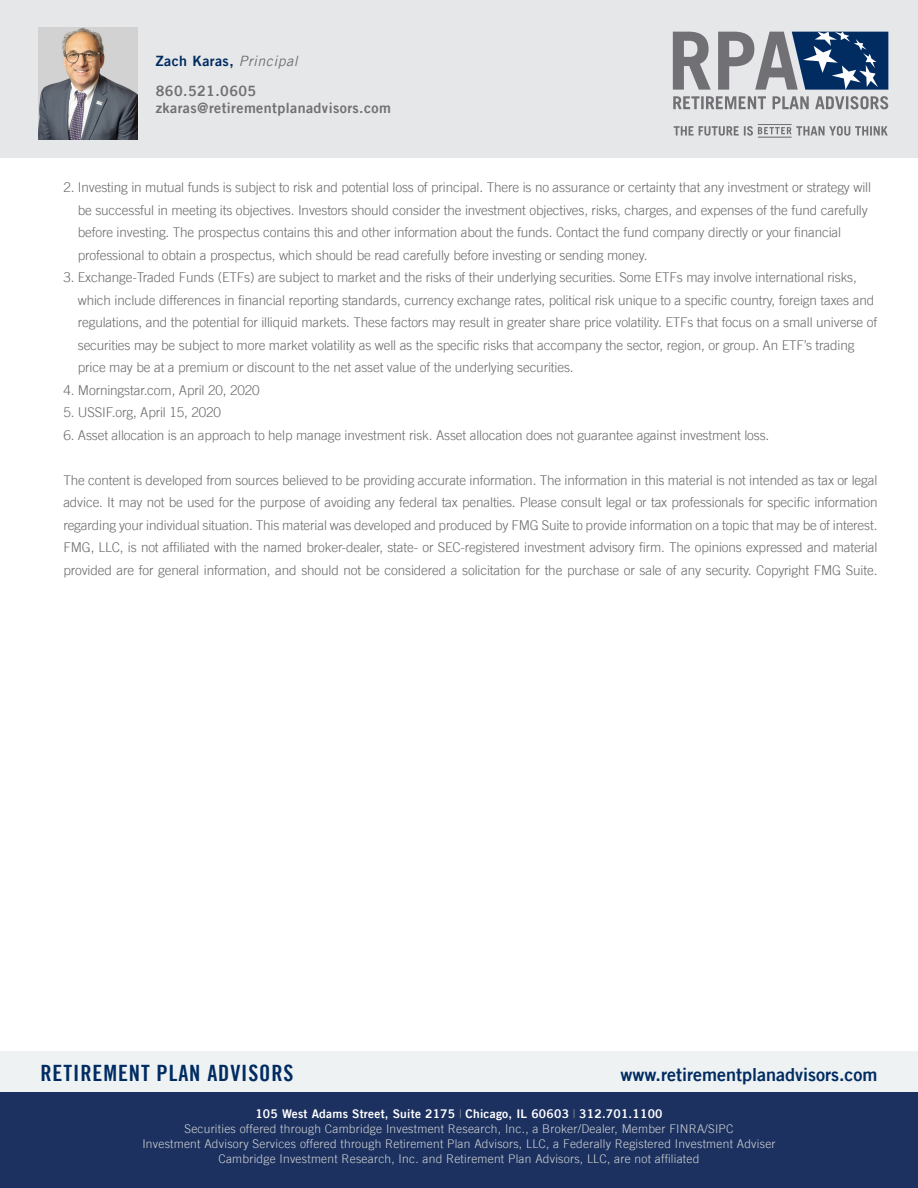
<style>
.page{position:relative;width:918px;height:1188px;background:#fff}
.page>*{position:absolute;margin:0;border:0;box-sizing:border-box;transform-origin:0 0}
.t1{font:22.5px "Trade Gothic LT Bold Cond Twenty";letter-spacing:.04em;color:#002c62}
.t2{font:18px "Trade Gothic LT Bold Two";color:#002c62}
.t3{font:700 14.25px/29.1px "Trade Gothic LT";letter-spacing:.03em;color:#717074}
.t4{font:300 13.5px/22.5px "Trade Gothic LT";letter-spacing:-.01em;color:#6d6b6a}
.t5{font:300 12px "Trade Gothic LT";letter-spacing:.02em;color:#d1d2d4}
.t6{font:12px "Trade Gothic LT Bold Two";letter-spacing:.02em;color:#fff}
.s1{color:#002c62}
.s2{font-weight:400;font-style:italic}
.s3{font-family:"Trade Gothic LT";font-weight:300;color:#9c9ea0}
</style>
<div class="page">
<div style="left:0;top:1052px;width:918px;height:136px;background:#eff2f3"></div>
<div style="left:0;top:1092px;width:918px;height:96px;background:#1c3160"></div>
<div style="left:0;top:0;width:918px;height:158px;background:#e6e7e9"></div>
<svg style="left:673px;top:96px;width:215px;height:13px"></svg>
<svg style="left:673px;top:32px;width:215px;height:58px"></svg>
<svg style="left:674px;top:126px;width:214px;height:10px"></svg>
<hr style="left:758px;top:137px;width:34px;height:1px;background:#717074">
<hr style="left:758px;top:124px;width:34px;height:1px;background:#717074">
<img style="left:39px;top:28px;width:98px;height:112px">
<p class="t3" style="left:156px;top:47px;width:143px"><span class="s1">Zach Karas,</span> <span class="s2">Principal<br></span>860.521.0605</p>
<p class="t3" style="left:156px;top:93px;width:237px">zkaras@retirementplanadvisors.com</p>
<p class="t4" style="left:78px;top:176px;width:795px;text-indent:-14px">2. Investing in mutual funds is subject to risk and potential loss of principal. There is no assurance or certainty that any investment or strategy will be successful in meeting its objectives. Investors should consider the investment objectives, risks, charges, and expenses of the fund carefully before investing. The prospectus contains this and other information about the funds. Contact the fund company directly or your financial professional to obtain a prospectus, which should be read carefully before investing or sending money.</p>
<p class="t4" style="left:63px;top:266px;width:795px">3. Exchange-Traded Funds (ETFs) are subject to market and the risks of their underlying securities. Some ETFs may involve international risks,</p>
<p class="t4" style="left:78px;top:289px;width:801px">which include differences in financial reporting standards, currency exchange rates, political risk unique to a specific country, foreign taxes and regulations, and the potential for illiquid markets. These factors may result in greater share price volatility. ETFs that focus on a small universe of securities may be subject to more market volatility as well as the specific risks that accompany the sector, region, or group. An ETF’s trading price may be at a premium or discount to the net asset value of the underlying securities.</p>
<p class="t4" style="left:63px;top:379px;width:198px">4. Morningstar.com, April 20, 2020</p>
<p class="t4" style="left:63px;top:401px;width:159px">5. USSIF.org, April 15, 2020</p>
<p class="t4" style="left:63px;top:424px;width:708px">6. Asset allocation is an approach to help manage investment risk. Asset allocation does not guarantee against investment loss.</p>
<p class="t4" style="left:63px;top:469px;width:816px;text-align:justify">The content is developed from sources believed to be providing accurate information. The information in this material is not intended as tax or legal advice. It may not be used for the purpose of avoiding any federal tax penalties. Please consult legal or tax professionals for specific information regarding your individual situation. This material was developed and produced by FMG Suite to provide information on a topic that may be of interest.<br>FMG, LLC, is not affiliated with the named broker-dealer, state- or SEC-registered investment advisory firm. The opinions expressed and material provided are for general information, and should not be considered a solicitation for the purchase or sale of any security. Copyright FMG Suite.</p>
<p class="t1" style="left:40px;top:1060px;width:255px">RETIREMENT PLAN ADVISORS</p>
<p class="t2" style="left:621px;top:1064px;width:258px">www.retirementplanadvisors.com</p>
<p class="t6" style="left:255px;top:1106px;width:409px">105 West Adams Street, Suite 2175 <span class="s3">|</span> Chicago, IL 60603 <span class="s3">|</span> 312.701.1100</p>
<p class="t5" style="left:184px;top:1121px;width:551px">Securities offered through Cambridge Investment Research, Inc., a Broker/Dealer, Member FINRA/SIPC</p>
<p class="t5" style="left:142px;top:1136px;width:635px">Investment Advisory Services offered through Retirement Plan Advisors, LLC, a Federally Registered Investment Adviser</p>
<p class="t5" style="left:219px;top:1151px;width:482px">Cambridge Investment Research, Inc. and Retirement Plan Advisors, LLC, are not affiliated</p>
</div>
